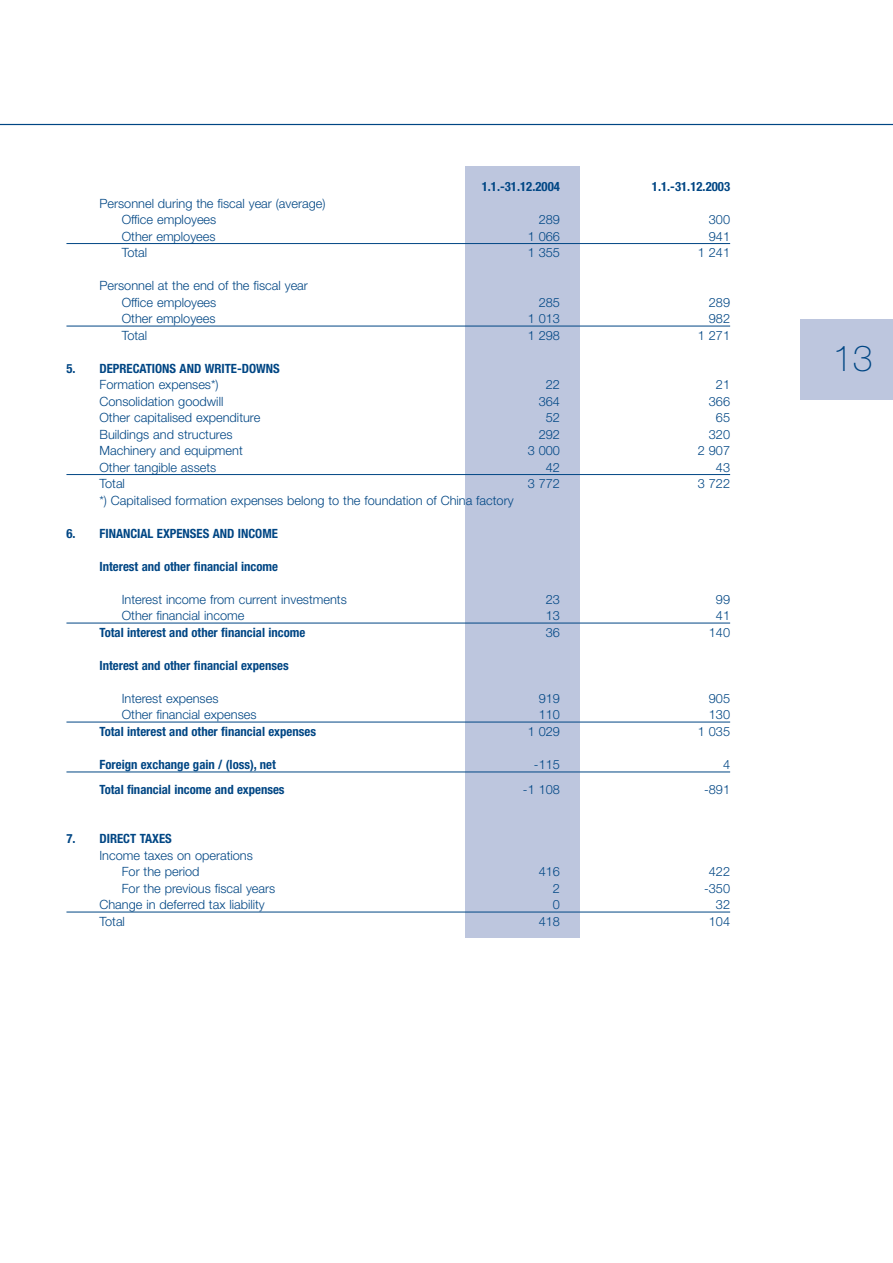
<style>
.page{position:relative;width:893px;height:1263px;background:#fff}
.page>*{position:absolute;margin:0;border:0;box-sizing:border-box;transform-origin:0 0}
.t1{font:100 36px "Helvetica Neue";color:#004684}
.t2{font:300 12.75px/16.5px "Helvetica Neue";color:#004684}
.t3{font:700 condensed 12.75px "Helvetica Neue";color:#004684}
</style>
<div class="page">
<div style="left:800px;top:319px;width:92px;height:81px;background:#bdc6de"></div>
<hr style="left:0;top:124px;width:892px;height:1px;background:#004684">
<div style="left:465px;top:167px;width:114px;height:771px;background:#bdc6de"></div>
<hr style="left:66px;top:243px;width:664px;height:1px;background:#004684">
<hr style="left:66px;top:326px;width:664px;height:1px;background:#004684">
<hr style="left:66px;top:474px;width:664px;height:1px;background:#004684">
<hr style="left:66px;top:623px;width:664px;height:1px;background:#004684">
<hr style="left:66px;top:722px;width:664px;height:1px;background:#004684">
<hr style="left:66px;top:772px;width:664px;height:1px;background:#004684">
<hr style="left:66px;top:912px;width:664px;height:1px;background:#004684">
<p class="t2" style="left:122px;top:196px;width:205px;text-indent:-22px">Personnel during the fiscal year (average)<br>Office employees</p>
<p class="t3" style="left:482px;top:182px;width:80px">1.1.-31.12.2004</p>
<p class="t3" style="left:652px;top:182px;width:80px">1.1.-31.12.2003</p>
<p class="t2" style="left:538px;top:213px;width:23px">289</p>
<p class="t2" style="left:708px;top:213px;width:23px">300</p>
<p class="t2" style="left:122px;top:229px;width:95px">Other employees</p>
<p class="t2" style="left:527px;top:229px;width:34px">1 066</p>
<p class="t2" style="left:708px;top:229px;width:23px">941</p>
<p class="t2" style="left:122px;top:246px;width:27px">Total</p>
<p class="t2" style="left:527px;top:246px;width:34px">1 355</p>
<p class="t2" style="left:698px;top:246px;width:34px">1 241</p>
<p class="t2" style="left:122px;top:279px;width:188px;text-indent:-22px">Personnel at the end of the fiscal year<br>Office employees</p>
<p class="t2" style="left:538px;top:295px;width:23px">285</p>
<p class="t2" style="left:708px;top:295px;width:23px">289</p>
<p class="t2" style="left:122px;top:312px;width:95px">Other employees</p>
<p class="t2" style="left:527px;top:312px;width:34px">1 013</p>
<p class="t2" style="left:708px;top:312px;width:23px">982</p>
<p class="t2" style="left:122px;top:328px;width:27px">Total</p>
<p class="t2" style="left:527px;top:328px;width:34px">1 298</p>
<p class="t2" style="left:698px;top:328px;width:34px">1 271</p>
<p class="t3" style="left:66px;top:364px;width:215px">5. DEPRECATIONS AND WRITE-DOWNS</p>
<p class="t2" style="left:99px;top:378px;width:121px">Formation expenses*)</p>
<p class="t2" style="left:545px;top:378px;width:16px">22</p>
<p class="t2" style="left:716px;top:378px;width:16px">21</p>
<p class="t2" style="left:99px;top:394px;width:125px">Consolidation goodwill</p>
<p class="t2" style="left:538px;top:394px;width:23px">364</p>
<p class="t2" style="left:708px;top:394px;width:23px">366</p>
<p class="t2" style="left:99px;top:411px;width:162px">Other capitalised expenditure</p>
<p class="t2" style="left:546px;top:411px;width:16px">52</p>
<p class="t2" style="left:716px;top:411px;width:16px">65</p>
<p class="t2" style="left:99px;top:427px;width:134px">Buildings and structures</p>
<p class="t2" style="left:538px;top:427px;width:23px">292</p>
<p class="t2" style="left:708px;top:427px;width:23px">320</p>
<p class="t2" style="left:99px;top:444px;width:145px">Machinery and equipment</p>
<p class="t2" style="left:527px;top:444px;width:34px">3 000</p>
<p class="t2" style="left:697px;top:444px;width:34px">2 907</p>
<p class="t2" style="left:99px;top:460px;width:118px">Other tangible assets</p>
<p class="t2" style="left:545px;top:460px;width:16px">42</p>
<p class="t2" style="left:716px;top:460px;width:16px">43</p>
<p class="t2" style="left:99px;top:477px;width:27px">Total</p>
<p class="t2" style="left:527px;top:477px;width:34px">3 772</p>
<p class="t2" style="left:698px;top:477px;width:34px">3 722</p>
<p class="t2" style="left:99px;top:493px;width:415px">*) Capitalised formation expenses belong to the foundation of China factory</p>
<p class="t3" style="left:66px;top:529px;width:213px">6. FINANCIAL EXPENSES AND INCOME</p>
<p class="t3" style="left:99px;top:562px;width:180px">Interest and other financial income</p>
<p class="t2" style="left:122px;top:592px;width:226px">Interest income from current investments</p>
<p class="t2" style="left:545px;top:592px;width:16px">23</p>
<p class="t2" style="left:716px;top:592px;width:16px">99</p>
<p class="t2" style="left:122px;top:609px;width:124px">Other financial income</p>
<p class="t2" style="left:545px;top:609px;width:16px">13</p>
<p class="t2" style="left:716px;top:609px;width:16px">41</p>
<p class="t3" style="left:99px;top:628px;width:207px">Total interest and other financial income</p>
<p class="t2" style="left:545px;top:625px;width:16px">36</p>
<p class="t2" style="left:708px;top:625px;width:23px">140</p>
<p class="t3" style="left:99px;top:661px;width:191px">Interest and other financial expenses</p>
<p class="t2" style="left:122px;top:691px;width:98px">Interest expenses</p>
<p class="t2" style="left:538px;top:691px;width:23px">919</p>
<p class="t2" style="left:708px;top:691px;width:23px">905</p>
<p class="t2" style="left:122px;top:708px;width:136px">Other financial expenses</p>
<p class="t2" style="left:538px;top:708px;width:23px">110</p>
<p class="t2" style="left:708px;top:708px;width:23px">130</p>
<p class="t3" style="left:99px;top:727px;width:218px">Total interest and other financial expenses</p>
<p class="t2" style="left:527px;top:724px;width:34px">1 029</p>
<p class="t2" style="left:697px;top:724px;width:34px">1 035</p>
<p class="t3" style="left:99px;top:760px;width:178px">Foreign exchange gain / (loss), net</p>
<p class="t2" style="left:534px;top:757px;width:27px">-115</p>
<p class="t2" style="left:723px;top:757px;width:9px">4</p>
<p class="t3" style="left:99px;top:785px;width:187px">Total financial income and expenses</p>
<p class="t2" style="left:523px;top:782px;width:38px">-1 108</p>
<p class="t2" style="left:704px;top:782px;width:27px">-891</p>
<p class="t3" style="left:66px;top:834px;width:107px">7. DIRECT TAXES</p>
<p class="t2" style="left:122px;top:848px;width:133px;text-indent:-22px">Income taxes on operations<br>For the period</p>
<p class="t2" style="left:538px;top:865px;width:23px">416</p>
<p class="t2" style="left:708px;top:865px;width:23px">422</p>
<p class="t2" style="left:122px;top:881px;width:155px">For the previous fiscal years</p>
<p class="t2" style="left:553px;top:881px;width:9px">2</p>
<p class="t2" style="left:704px;top:881px;width:27px">-350</p>
<p class="t2" style="left:99px;top:898px;width:167px">Change in deferred tax liability</p>
<p class="t2" style="left:553px;top:898px;width:9px">0</p>
<p class="t2" style="left:716px;top:898px;width:16px">32</p>
<p class="t2" style="left:99px;top:914px;width:27px">Total</p>
<p class="t2" style="left:538px;top:914px;width:23px">418</p>
<p class="t2" style="left:708px;top:914px;width:23px">104</p>
<h1 class="t1" style="left:832px;top:346px;width:42px">13</h1>
</div>
